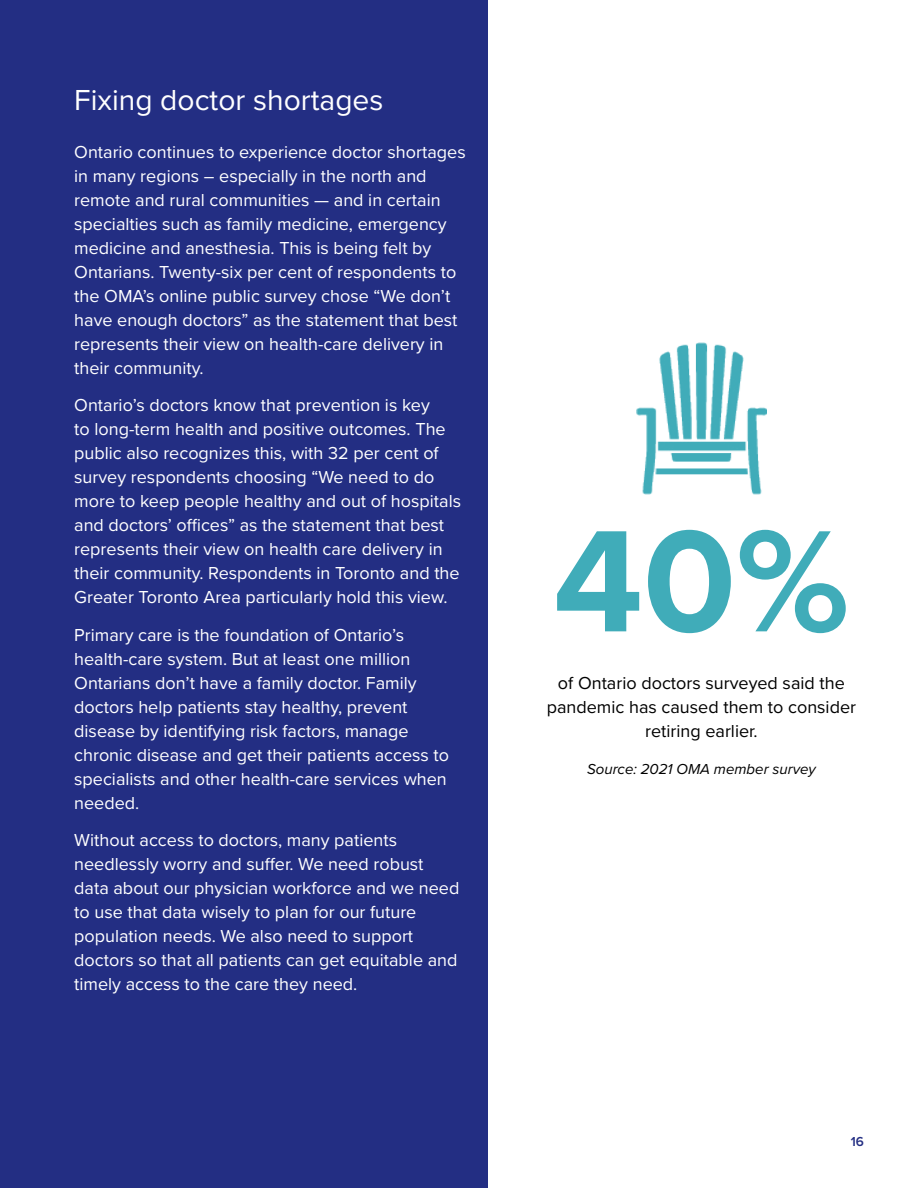
<style>
.page{position:relative;width:918px;height:1188px;background:#fff}
.page>*{position:absolute;margin:0;border:0;box-sizing:border-box;transform-origin:0 0}
.Infographic_number{font:700 150px "Proxima Nova";color:#40acb9}
.copy_header{font:30px "Proxima Nova";color:#fff}
.Body{font:18px/24px "Proxima Nova";color:#fff}
.Body-2{font:18px/24px "Proxima Nova";color:#000;text-align:center}
.Body-3{font:italic 15px "Proxima Nova";color:#000}
.t1{font:600 13.5px "Proxima Nova";color:#232e83}
</style>
<div class="page">
<div style="left:0;top:0;width:487px;height:1188px;background:#232e83"></div>
<img style="left:637px;top:343px;width:129px;height:151px">
<p class="copy_header" style="left:74px;top:77px;width:311px">Fixing doctor shortages</p>
<p class="Body" style="left:74px;top:139px;width:393px">Ontario continues to experience doctor shortages in many regions – especially in the north and remote and rural communities — and in certain specialties such as family medicine, emergency medicine and anesthesia. This is being felt by Ontarians. Twenty-six per cent of respondents to the OMA’s online public survey chose “We don’t have enough doctors” as the statement that best represents their view on health-care delivery in their community.</p>
<p class="Body" style="left:74px;top:392px;width:388px">Ontario’s doctors know that prevention is key<br>to long-term health and positive outcomes. The public also recognizes this, with 32 per cent of survey respondents choosing “We need to do more to keep people healthy and out of hospitals and doctors’ offices” as the statement that best represents their view on health care delivery in their community. Respondents in Toronto and the Greater Toronto Area particularly hold this view.</p>
<p class="Body" style="left:74px;top:622px;width:376px">Primary care is the foundation of Ontario’s health-care system. But at least one million Ontarians don’t have a family doctor. Family doctors help patients stay healthy, prevent disease by identifying risk factors, manage chronic disease and get their patients access to specialists and other health-care services when needed.</p>
<p class="Body" style="left:74px;top:827px;width:387px">Without access to doctors, many patients needlessly worry and suffer. We need robust data about our physician workforce and we need to use that data wisely to plan for our future population needs. We also need to support doctors so that all patients can get equitable and timely access to the care they need.</p>
<p class="Infographic_number" style="left:553px;top:470px;width:298px">40%</p>
<p class="Body-2" style="left:547px;top:670px;width:311px">of Ontario doctors surveyed said the pandemic has caused them to consider retiring earlier.</p>
<p class="Body-3" style="left:587px;top:758px;width:230px">Source: 2021 OMA member survey</p>
<p class="t1" style="left:851px;top:1132px;width:15px">16</p>
</div>
